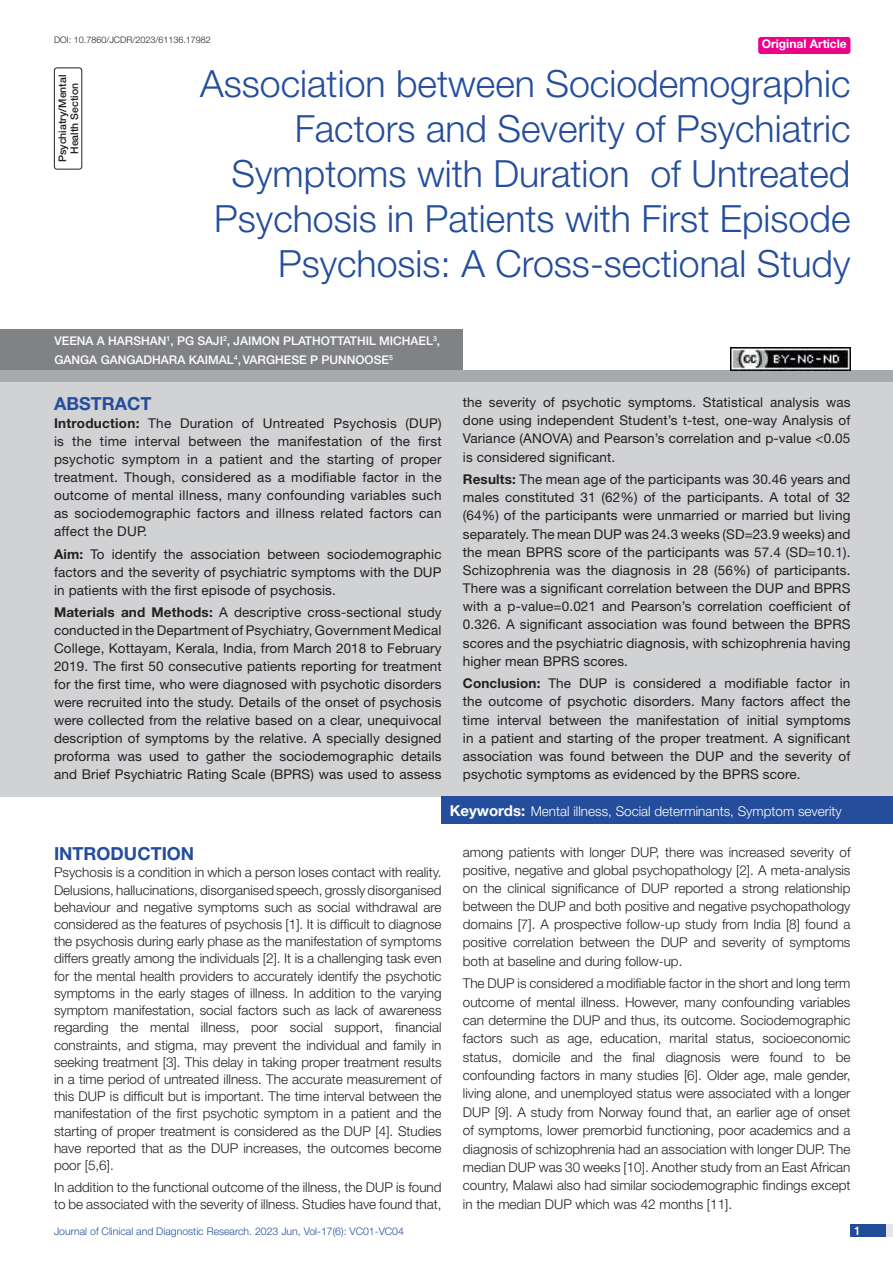
<style>
.page{position:relative;width:893px;height:1263px;background:#fff}
.page>*{position:absolute;margin:0;border:0;box-sizing:border-box;transform-origin:0 0}
.t1{font:300 37.5px/45px "Helvetica Neue";color:#244e9b;text-align:right}
.Heading{font:700 18px "Helvetica Neue";color:#244e9b}
.Abstract_head{font:700 18px "Helvetica Neue";color:#244e9b}
.Body_text{font:300 13.5px/17.2px "Helvetica Neue";color:#231f20;text-align:justify}
.Abstract_Text{font:13.5px/18.1px "Helvetica Neue";letter-spacing:.01em;color:#231f20;text-align:justify}
.Key_words{font:300 13.5px "Helvetica Neue";color:#fff}
.Author{font:500 12px/18.8px "Helvetica Neue";color:#fff}
.t2{font:700 12px "Helvetica Neue";color:#fff}
.t3{font:300 10.5px "Helvetica Neue";color:#244e9b}
.section{font:500 10.5px/12px "Helvetica Neue";color:#231f20;text-align:center}
.DOI{font:300 9px "Helvetica Neue";color:#231f20}
.s1{font-weight:700}
.s2{font-weight:700;font-size:15px}
</style>
<div class="page">
<div style="left:850px;top:1224px;width:43px;height:13px;background:#e6e7e9"></div>
<div style="left:850px;top:1224px;width:35px;height:13px;background:#214c99"></div>
<div style="left:758px;top:37px;width:92px;height:17px;background:#ed028c;border-radius:3px"></div>
<div style="left:54px;top:68px;width:28px;height:102px;border:1px solid #231f20;border-radius:3px"></div>
<div style="left:0;top:329px;width:463px;height:41px;background:#808285"></div>
<div style="left:0;top:370px;width:893px;height:12px;background:#a8a9ad"></div>
<div style="left:0;top:382px;width:893px;height:414px;background:#d1d2d4"></div>
<div style="left:442px;top:796px;width:451px;height:28px;background:#244e9b"></div>
<img style="left:730px;top:348px;width:120px;height:22px">
<p class="DOI" style="left:54px;top:35px;width:158px">DOI: 10.7860/JCDR/2023/61136.17982</p>
<p class="t2" style="left:762px;top:37px;width:87px">Original Article</p>
<p class="section" style="left:56px;top:162px;width:89px;rotate:-90deg">PSYCHIATRY/MENTAL<br>HEALTH SECTION</p>
<p class="t1" style="left:200px;top:60px;width:652px">Association between Sociodemographic Factors and Severity of Psychiatric Symptoms with Duration of Untreated Psychosis in Patients with First Episode Psychosis: A Cross-sectional Study</p>
<p class="Author" style="left:54px;top:331px;width:387px">VEENA A HARSHAN<sup>1</sup>, PG SAJI<sup>2</sup>, JAIMON PLATHOTTATHIL MICHAEL<sup>3</sup>,<br>GANGA GANGADHARA KAIMAL<sup>4</sup>, VARGH ESE P PUNNOOSE<sup>5</sup></p>
<p class="Abstract_head" style="left:54px;top:393px;width:99px">ABSTRACT</p>
<p class="Abstract_Text" style="left:54px;top:414px;width:389px"><span class="s1">Introduction:</span> The Duration of Untreated Psychosis (DUP) is the time interval between the manifestation of the first psychotic symptom in a patient and the starting of proper treatment. Though, considered as a modifiable factor in the outcome of mental illness, many confounding variables such as sociodemographic factors and illness related factors can affect the DUP.</p>
<p class="Abstract_Text" style="left:54px;top:545px;width:389px"><span class="s1">Aim:</span> To identify the association between sociodemographic factors and the severity of psychiatric symptoms with the DUP in patients with the first episode of psychosis.</p>
<p class="Abstract_Text" style="left:54px;top:603px;width:389px"><span class="s1">Materials and Methods:</span> A descriptive cross-sectional study conducted in the Department of Psychiatry, Government Medical College, Kottayam, Kerala, India, from March 2018 to February 2019. The first 50 consecutive patients reporting for treatment for the first time, who were diagnosed with psychotic disorders were recruited into the study. Details of the onset of psychosis were collected from the relative based on a clear, unequivocal description of symptoms by the relative. A specially designed proforma was used to gather the sociodemographic details and Brief Psychiatric Rating Scale (BPRS) was used to assess</p>
<p class="Abstract_Text" style="left:463px;top:393px;width:389px">the severity of psychotic symptoms. Statistical analysis was done using independent Student’s t-test, one-way Analysis of Variance (ANOVA) and Pearson’s correlation and p-value &lt;0.05 is considered significant.</p>
<p class="Abstract_Text" style="left:463px;top:470px;width:389px"><span class="s1">Results:</span> The mean age of the participants was 30.46 years and males constituted 31 (62%) of the participants. A total of 32 (64%) of the participants were unmarried or married but living separately. The mean DUP was 24.3 weeks (SD=23.9 weeks) and the mean BPRS score of the participants was 57.4 (SD=10.1).<br>Schizophrenia was the diagnosis in 28 (56%) of participants.<br>There was a significant correlation between the DUP and BPRS with a p-value=0.021 and Pearson’s correlation coefficient of 0.326. A significant association was found between the BPRS scores and the psychiatric diagnosis, with schizophrenia having higher mean BPRS scores.</p>
<p class="Abstract_Text" style="left:463px;top:674px;width:389px"><span class="s1">Conclusion:</span> The DUP is considered a modifiable factor in the outcome of psychotic disorders. Many factors affect the time interval between the manifestation of initial symptoms in a patient and starting of the proper treatment. A significant association was found between the DUP and the severity of psychotic symptoms as evidenced by the BPRS score.</p>
<p class="Key_words" style="left:450px;top:803px;width:394px"><span class="s2">Keywords:</span> Mental illness, Social determinants, Symptom severity</p>
<p class="Heading" style="left:54px;top:842px;width:142px">INTRODUCTION</p>
<p class="Body_text" style="left:54px;top:864px;width:389px">Psychosis is a condition in which a person loses contact with reality.<br>Delusions, hallucinations, disorganised speech, grossly disorganised behaviour and negative symptoms such as social withdrawal are considered as the features of psychosis [1]. It is difficult to diagnose the psychosis during early phase as the manifestation of symptoms differs greatly among the individuals [2]. It is a challenging task even for the mental health providers to accurately identify the psychotic symptoms in the early stages of illness. In addition to the varying symptom manifestation, social factors such as lack of awareness regarding the mental illness, poor social support, financial constraints, and stigma, may prevent the individual and family in seeking treatment [3]. This delay in taking proper treatment results in a time period of untreated illness. The accurate measurement of this DUP is difficult but is important. The time interval between the manifestation of the first psychotic symptom in a patient and the starting of proper treatment is considered as the DUP [4]. Studies have reported that as the DUP increases, the outcomes become poor [5,6].</p>
<p class="Body_text" style="left:54px;top:1178px;width:389px">In addition to the functional outcome of the illness, the DUP is found to be associated with the severity of illness. Studies have found that,</p>
<p class="Body_text" style="left:463px;top:842px;width:389px;line-height:18.1px">among patients with longer DUP, there was increased severity of positive, negative and global psychopathology [2]. A meta-analysis on the clinical significance of DUP reported a strong relationship between the DUP and both positive and negative psychopathology domains [7]. A prospective follow-up study from India [8] found a positive correlation between the DUP and severity of symptoms both at baseline and during follow-up.</p>
<p class="Body_text" style="left:463px;top:974px;width:389px;line-height:18.3px">The DUP is considered a modifiable factor in the short and long term outcome of mental illness. However, many confounding variables can determine the DUP and thus, its outcome. Sociodemographic factors such as age, education, marital status, socioeconomic status, domicile and the final diagnosis were found to be confounding factors in many studies [6]. Older age, male gender, living alone, and unemployed status were associated with a longer DUP [9]. A study from Norway found that, an earlier age of onset of symptoms, lower premorbid functioning, poor academics and a diagnosis of schizophrenia had an association with longer DUP. The median DUP was 30 weeks [10]. Another study from an East African country, Malawi also had similar sociodemographic findings except in the median DUP which was 42 months [11].</p>
<p class="t3" style="left:54px;top:1225px;width:351px">Journal of Clinical and Diagnostic Research. 2023 Jun, Vol-17(6): VC01-VC04</p>
<p class="Author" style="left:854px;top:1221px;width:8px">1</p>
</div>
